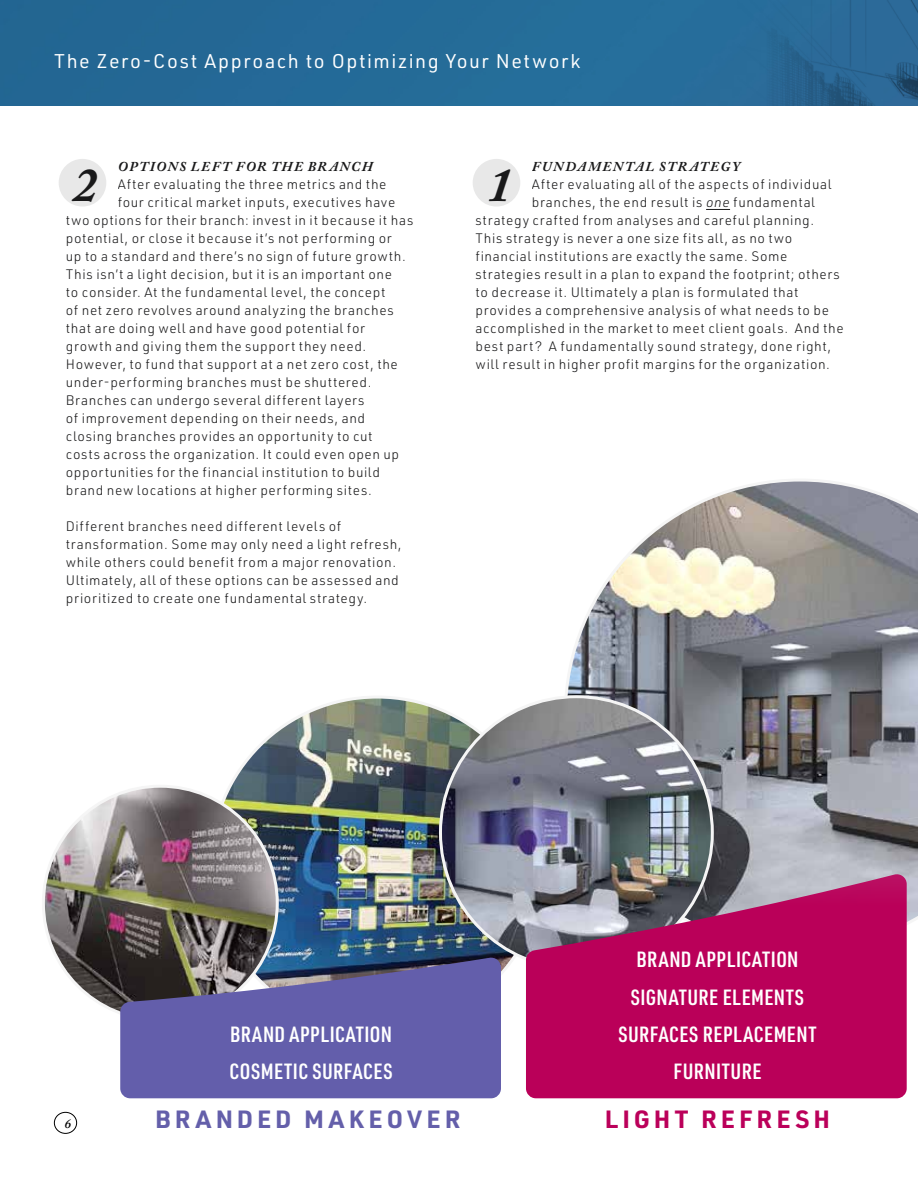
<style>
.page{position:relative;width:918px;height:1188px;background:#fff}
.page>*{position:absolute;margin:0;border:0;box-sizing:border-box;transform-origin:0 0}
.t1{font:italic 700 49.2px "Adobe Caslon Pro";color:#19191a}
.t2{font:700 24.45px "URWDIN";letter-spacing:.165em;color:#645faa}
.t3{font:700 24.45px "URWDIN";letter-spacing:.17em;color:#bb005a}
.t4{font:600 21.6px/37.3px "URWDIN Cond";letter-spacing:.025em;color:#fff;text-align:center}
.t5{font:19.5px "URWDIN";letter-spacing:.08em;color:#fff}
.t6{font:300 13.5px/18px "URWDIN";letter-spacing:.045em;color:#19191a}
.t7{font:italic 700 13.5px "Adobe Caslon Pro";letter-spacing:.105em;color:#19191a}
.t8{font:italic 600 13.5px "Adobe Caslon Pro";color:#000}
.s1{font-style:italic}
</style>
<div class="page">
<img style="left:211px;top:697px;width:332px;height:332px;border-radius:166px">
<img style="left:43px;top:786px;width:234px;height:234px;border-radius:117px">
<svg style="left:567px;top:481px;width:351px;height:441px;background:#9c9da0"></svg>
<img style="left:440px;top:697px;width:272px;height:272px;border-radius:136px">
<svg style="left:120px;top:957px;width:381px;height:141px;background:#5e5b9c"></svg>
<svg style="left:526px;top:873px;width:381px;height:225px;background:#b11a63"></svg>
<svg style="left:706px;top:209px;width:24px;height:1px"></svg>
<div style="left:473px;top:159px;width:47px;height:48px;background:#e8e8e8;border-radius:50%"></div>
<div style="left:59px;top:159px;width:47px;height:48px;background:#e8e8e8;border-radius:50%"></div>
<div style="left:0;top:0;width:738px;height:106px;background:#246a98"></div>
<img style="left:738px;top:0;width:180px;height:106px">
<svg style="left:54px;top:1112px;width:23px;height:21px"></svg>
<div style="left:54px;top:1112px;width:23px;height:22px;border:1px solid #000;border-radius:50%"></div>
<h3 class="t5" style="left:54px;top:48px;width:528px">The Zero-Cost Approach to Optimizing Your Network</h3>
<p class="t7" style="left:118px;top:159px;width:256px">OPTIONS LEFT FOR THE BRANCH</p>
<p class="t6" style="left:118px;top:175px;width:270px">After evaluating the three metrics and the</p>
<p class="t6" style="left:118px;top:193px;width:279px">four critical market inputs, executives have</p>
<p class="t6" style="left:66px;top:211px;width:349px">two options for their branch: invest in it because it has</p>
<p class="t6" style="left:66px;top:229px;width:327px">potential, or close it because it’s not performing or</p>
<p class="t6" style="left:66px;top:247px;width:341px">up to a standard and there’s no sign of future growth.</p>
<p class="t6" style="left:66px;top:265px;width:328px">This isn’t a light decision, but it is an important one</p>
<p class="t6" style="left:66px;top:283px;width:321px">to consider. At the fundamental level, the concept</p>
<p class="t6" style="left:66px;top:301px;width:329px">of net zero revolves around analyzing the branches</p>
<p class="t6" style="left:66px;top:319px;width:301px">that are doing well and have good potential for</p>
<p class="t6" style="left:66px;top:337px;width:302px">growth and giving them the support they need.</p>
<p class="t6" style="left:66px;top:355px;width:334px">However, to fund that support at a net zero cost, the</p>
<p class="t6" style="left:66px;top:373px;width:307px">under-performing branches must be shuttered.</p>
<p class="t6" style="left:66px;top:391px;width:300px">Branches can undergo several different layers</p>
<p class="t6" style="left:66px;top:409px;width:301px">of improvement depending on their needs, and</p>
<p class="t6" style="left:66px;top:427px;width:308px">closing branches provides an opportunity to cut</p>
<p class="t6" style="left:66px;top:445px;width:335px">costs across the organization. It could even open up</p>
<p class="t6" style="left:66px;top:463px;width:316px">opportunities for the financial institution to build</p>
<p class="t6" style="left:66px;top:481px;width:307px">brand new locations at higher performing sites.</p>
<p class="t6" style="left:66px;top:517px;width:337px">Different branches need different levels of transformation. Some may only need a light refresh, while others could benefit from a major renovation.<br>Ultimately, all of these options can be assessed and prioritized to create one fundamental strategy.</p>
<h1 class="t1" style="left:74px;top:155px;width:26px">2</h1>
<p class="t7" style="left:532px;top:159px;width:210px">FUNDAMENTAL STRATEGY</p>
<p class="t6" style="left:532px;top:175px;width:301px">After evaluating all of the aspects of individual</p>
<p class="t6" style="left:532px;top:193px;width:285px">branches, the end result is <span class="s1">one</span> fundamental</p>
<p class="t6" style="left:476px;top:211px;width:340px">strategy crafted from analyses and careful planning.</p>
<p class="t6" style="left:476px;top:229px;width:318px">This strategy is never a one size fits all, as no two</p>
<p class="t6" style="left:476px;top:247px;width:313px">financial institutions are exactly the same. Some</p>
<p class="t6" style="left:476px;top:265px;width:366px">strategies result in a plan to expand the footprint; others</p>
<p class="t6" style="left:476px;top:283px;width:324px">to decrease it. Ultimately a plan is formulated that</p>
<p class="t6" style="left:476px;top:301px;width:355px">provides a comprehensive analysis of what needs to be</p>
<p class="t6" style="left:476px;top:319px;width:370px">accomplished in the market to meet client goals. And the</p>
<p class="t6" style="left:476px;top:337px;width:357px">best part? A fundamentally sound strategy, done right,</p>
<p class="t6" style="left:476px;top:355px;width:356px">will result in higher profit margins for the organization.</p>
<h1 class="t1" style="left:488px;top:155px;width:26px">1</h1>
<h3 class="t4" style="left:229px;top:1015px;width:165px;text-align:left">BRAND APPLICATION<br>COSMETIC SURFACES</h3>
<h3 class="t4" style="left:618px;top:940px;width:200px">BRAND APPLICATION<br>SIGNATURE ELEMENTS<br>SURFACES REPLACEMENT<br>FURNITURE</h3>
<p class="t8" style="left:65px;top:1116px;width:8px">6</p>
<h2 class="t2" style="left:155px;top:1103px;width:307px">BRANDED MAKEOVER</h2>
<h2 class="t3" style="left:605px;top:1103px;width:227px">LIGHT REFRESH</h2>
</div>
